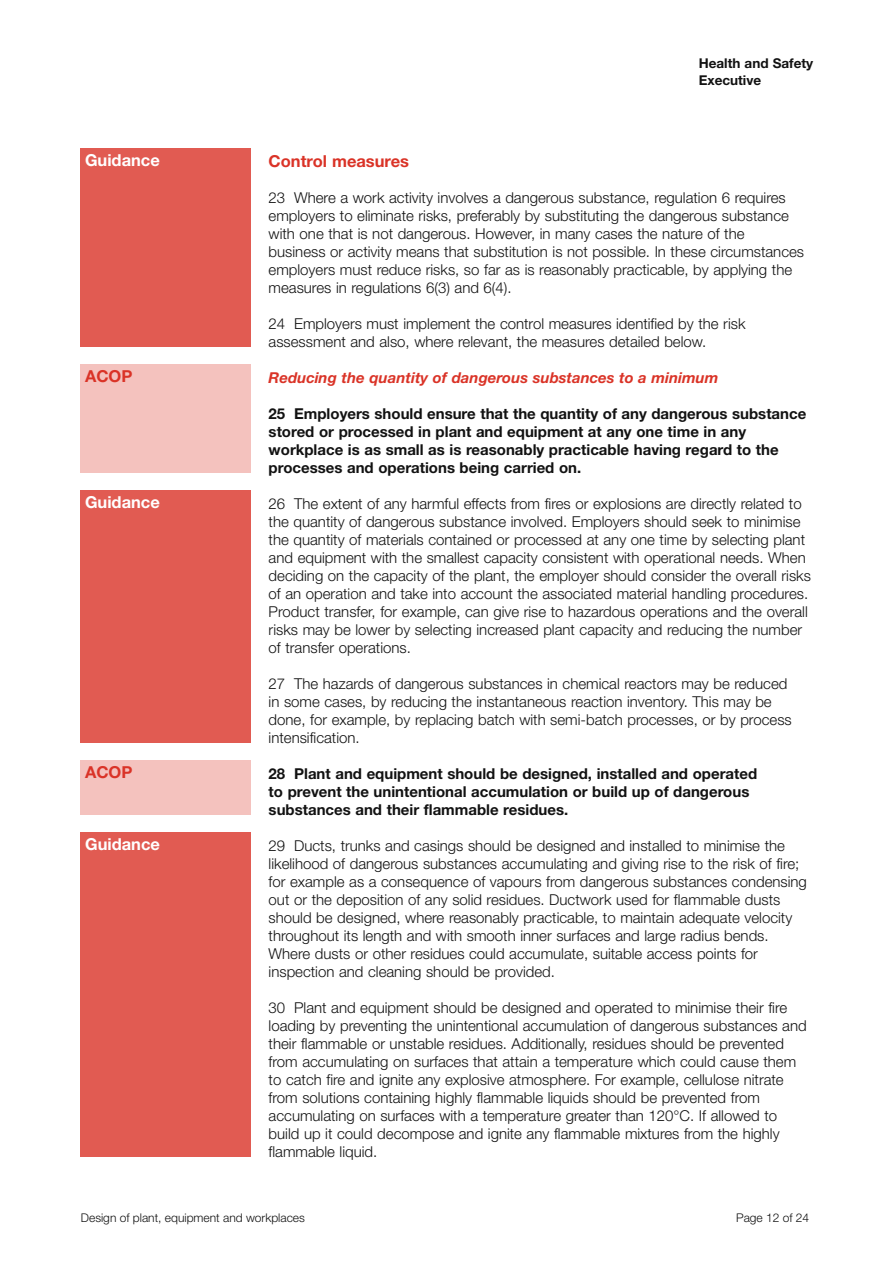
<style>
.page{position:relative;width:893px;height:1263px;background:#fff}
.page>*{position:absolute;margin:0;border:0;box-sizing:border-box;transform-origin:0 0}
.t1{font:700 16.5px "Helvetica Neue";color:#fff}
.t2{font:700 16.5px "Helvetica Neue";color:#da3327}
.Body_text{font:300 15px/18px "Helvetica Neue";color:#121212}
.Body_text-2{font:700 15px/18px "Helvetica Neue";color:#121212}
.t3{font:italic 700 15px "Helvetica Neue";color:#da3327}
.Body_text-3{font:700 13.5px/16.5px "Helvetica Neue";color:#121212}
.Running_head_page_nu{font:300 12px "Helvetica Neue";color:#121212}
</style>
<div class="page">
<div style="left:81px;top:149px;width:170px;height:198px;background:#e15b52"></div>
<div style="left:81px;top:365px;width:170px;height:108px;background:#f4c2be"></div>
<div style="left:81px;top:491px;width:170px;height:252px;background:#e15b52"></div>
<div style="left:81px;top:761px;width:170px;height:54px;background:#f4c2be"></div>
<div style="left:81px;top:833px;width:170px;height:324px;background:#e15b52"></div>
<p class="t1" style="left:85px;top:150px;width:76px">Guidance</p>
<p class="t2" style="left:85px;top:366px;width:49px">ACOP</p>
<p class="t1" style="left:85px;top:492px;width:76px">Guidance</p>
<p class="t2" style="left:85px;top:762px;width:49px">ACOP</p>
<p class="t1" style="left:85px;top:834px;width:76px">Guidance</p>
<p class="Body_text-3" style="left:699px;top:55px;width:116px">Health and Safety<br>Executive</p>
<h2 class="t2" style="left:269px;top:151px;width:142px">Control measures</h2>
<p class="Body_text" style="left:269px;top:188px;width:537px">23 Where a work activity involves a dangerous substance, regulation 6 requires employers to eliminate risks, preferably by substituting the dangerous substance with one that is not dangerous. However, in many cases the nature of the business or activity means that substitution is not possible. In these circumstances employers must reduce risks, so far as is reasonably practicable, by applying the measures in regulations 6(3) and 6(4).</p>
<p class="Body_text" style="left:269px;top:314px;width:478px">24 Employers must implement the control measures identified by the risk assessment and also, where relevant, the measures detailed below.</p>
<h3 class="t3" style="left:269px;top:368px;width:451px">Reducing the quantity of dangerous substances to a minimum</h3>
<p class="Body_text-2" style="left:269px;top:404px;width:539px">25 Employers should ensure that the quantity of any dangerous substance stored or processed in plant and equipment at any one time in any workplace is as small as is reasonably practicable having regard to the processes and operations being carried on.</p>
<p class="Body_text" style="left:269px;top:494px;width:544px">26 The extent of any harmful effects from fires or explosions are directly related to the quantity of dangerous substance involved. Employers should seek to minimise the quantity of materials contained or processed at any one time by selecting plant and equipment with the smallest capacity consistent with operational needs. When deciding on the capacity of the plant, the employer should consider the overall risks of an operation and take into account the associated material handling procedures.<br>Product transfer, for example, can give rise to hazardous operations and the overall risks may be lower by selecting increased plant capacity and reducing the number of transfer operations.</p>
<p class="Body_text" style="left:269px;top:674px;width:525px">27 The hazards of dangerous substances in chemical reactors may be reduced in some cases, by reducing the instantaneous reaction inventory. This may be done, for example, by replacing batch with semi-batch processes, or by process intensification.</p>
<p class="Body_text-2" style="left:269px;top:764px;width:490px">28 Plant and equipment should be designed, installed and operated to prevent the unintentional accumulation or build up of dangerous substances and their flammable residues.</p>
<p class="Body_text" style="left:269px;top:836px;width:540px">29 Ducts, trunks and casings should be designed and installed to minimise the likelihood of dangerous substances accumulating and giving rise to the risk of fire; for example as a consequence of vapours from dangerous substances condensing out or the deposition of any solid residues. Ductwork used for flammable dusts should be designed, where reasonably practicable, to maintain adequate velocity throughout its length and with smooth inner surfaces and large radius bends.<br>Where dusts or other residues could accumulate, suitable access points for inspection and cleaning should be provided.</p>
<p class="Body_text" style="left:269px;top:998px;width:540px">30 Plant and equipment should be designed and operated to minimise their fire loading by preventing the unintentional accumulation of dangerous substances and their flammable or unstable residues. Additionally, residues should be prevented from accumulating on surfaces that attain a temperature which could cause them to catch fire and ignite any explosive atmosphere. For example, cellulose nitrate from solutions containing highly flammable liquids should be prevented from accumulating on surfaces with a temperature greater than 120°C. If allowed to build up it could decompose and ignite any flammable mixtures from the highly flammable liquid.</p>
<p class="Running_head_page_nu" style="left:81px;top:1211px;width:226px">Design of plant, equipment and workplaces</p>
<p class="Running_head_page_nu" style="left:736px;top:1211px;width:75px">Page 12 of 24</p>
</div>
